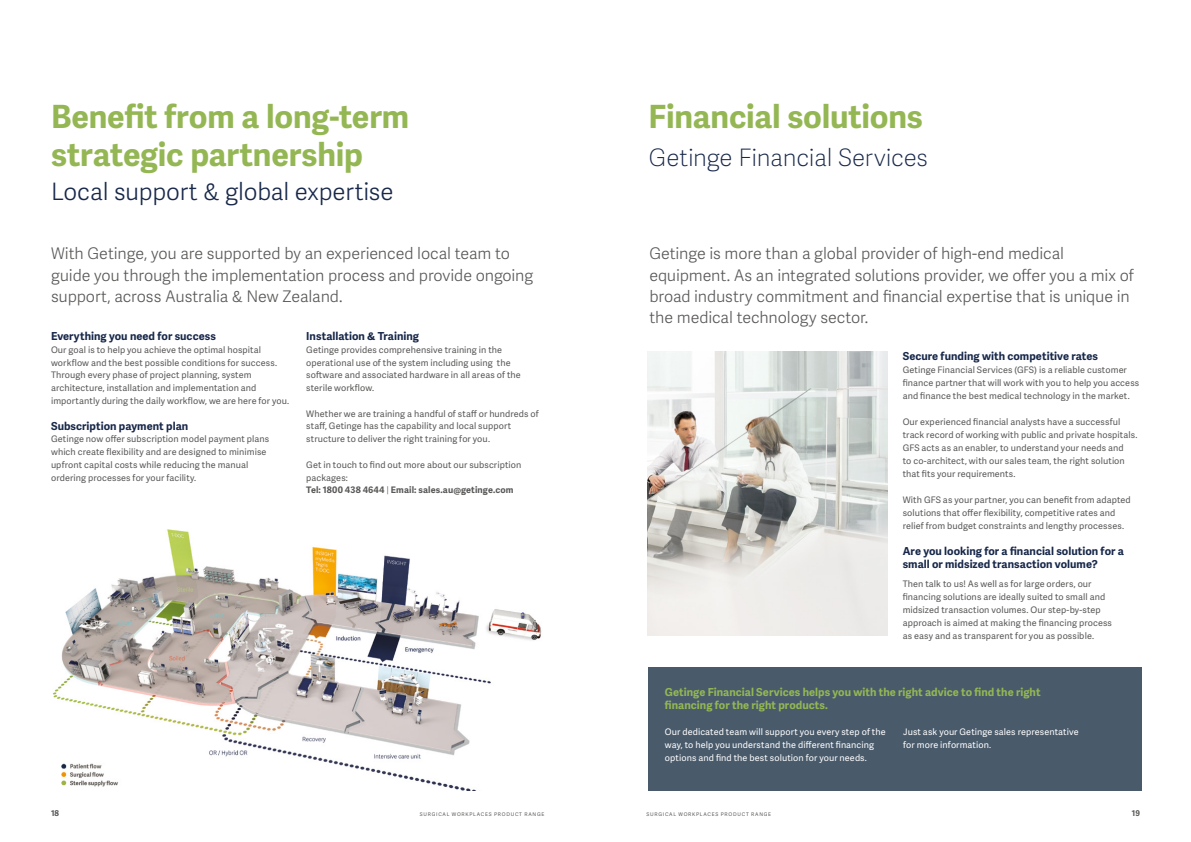
<style>
.page{position:relative;width:1191px;height:842px;background:#fff}
.page>*{position:absolute;margin:0;border:0;box-sizing:border-box;transform-origin:0 0}
.t1{font:700 32px/38.3px "Adelle Sans";letter-spacing:-.005em;color:#94b754}
.t2{font:300 24px "Adelle Sans";letter-spacing:-.01em;color:#18284a}
.t3{font:100 24px "Adelle Sans";letter-spacing:-.01em;color:#18284a}
.t4{font:300 16px/21.3px "Adelle Sans";letter-spacing:-.005em;color:#595857}
.t5{font:700 11px/13px "Adelle Sans";letter-spacing:.005em;color:#18284a}
.t6{font:700 11px/13px "Adelle Sans";letter-spacing:.005em;color:#94b754}
.t7{font:9px/12.8px "Adelle Sans";letter-spacing:.01em;color:#595857}
.t8{font:9px/13px "Adelle Sans";letter-spacing:.01em;color:#fff}
.t9{font:700 8px "Adelle Sans";color:#595857}
.t10{font:5px "Adelle Sans";letter-spacing:.15em;color:#595857}
.s1{font-weight:700}
.s2{font-weight:300}
</style>
<div class="page">
<img style="left:53px;top:529px;width:489px;height:262px">
<div style="left:648px;top:668px;width:493px;height:123px;background:#495a6b"></div>
<img style="left:648px;top:351px;width:239px;height:284px">
<h1 class="t1" style="left:51px;top:98px;width:359px">Benefit from a long-term strategic partnership</h1>
<h2 class="t2" style="left:51px;top:177px;width:344px">Local support &amp; global expertise</h2>
<h3 class="t4" style="left:51px;top:244px;width:484px">With Getinge, you are supported by an experienced local team to guide you through the implementation process and provide ongoing support, across Australia &amp; New Zealand.</h3>
<p class="t5" style="left:306px;top:330px;width:114px">Installation &amp; Training</p>
<p class="t7" style="left:306px;top:344px;width:216px">Getinge provides comprehensive training in the operational use of the system including using the software and associated hardware in all areas of the sterile workflow.</p>
<p class="t7" style="left:306px;top:407px;width:234px">Whether we are training a handful of staff or hundreds of staff, Getinge has the capability and local support structure to deliver the right training for you.</p>
<p class="t7" style="left:306px;top:458px;width:217px">Get in touch to find out more about our subscription packages:<br><span class="s1">Tel: 1800 438 4644</span> <span class="s2">|</span> <span class="s1">Email: sales.au@getinge.com</span></p>
<p class="t5" style="left:51px;top:330px;width:166px">Everything you need for success</p>
<p class="t7" style="left:51px;top:344px;width:240px">Our goal is to help you achieve the optimal hospital workflow and the best possible conditions for success.<br>Through every phase of project planning, system architecture, installation and implementation and importantly during the daily workflow, we are here for you.</p>
<p class="t5" style="left:51px;top:419px;width:139px">Subscription payment plan</p>
<p class="t7" style="left:51px;top:433px;width:220px">Getinge now offer subscription model payment plans which create flexibility and are designed to minimise upfront capital costs while reducing the manual ordering processes for your facility.</p>
<h1 class="t1" style="left:648px;top:98px;width:276px">Financial solutions</h1>
<h2 class="t3" style="left:648px;top:143px;width:281px">Getinge Financial Services</h2>
<h3 class="t4" style="left:649px;top:244px;width:486px">Getinge is more than a global provider of high-end medical equipment. As an integrated solutions provider, we offer you a mix of broad industry commitment and financial expertise that is unique in the medical technology sector.</h3>
<p class="t5" style="left:902px;top:350px;width:197px">Secure funding with competitive rates</p>
<p class="t7" style="left:902px;top:363px;width:238px">Getinge Financial Services (GFS) is a reliable customer finance partner that will work with you to help you access and finance the best medical technology in the market.</p>
<p class="t7" style="left:902px;top:415px;width:236px">Our experienced financial analysts have a successful track record of working with public and private hospitals.<br>GFS acts as an enabler, to understand your needs and<br>to co-architect, with our sales team, the right solution that fits your requirements.</p>
<p class="t7" style="left:902px;top:493px;width:230px">With GFS as your partner, you can benefit from adapted solutions that offer flexibility, competitive rates and relief from budget constraints and lengthy processes.</p>
<p class="t5" style="left:902px;top:545px;width:223px">Are you looking for a financial solution for a small or midsized transaction volume?</p>
<p class="t7" style="left:902px;top:577px;width:211px">Then talk to us! As well as for large orders, our financing solutions are ideally suited to small and midsized transaction volumes. Our step-by-step approach is aimed at making the financing process as easy and as transparent for you as possible.</p>
<p class="t6" style="left:665px;top:686px;width:377px">Getinge Financial Services helps you with the right advice to find the right financing for the right products.</p>
<p class="t8" style="left:665px;top:725px;width:222px">Our dedicated team will support you every step of the way, to help you understand the different financing options and find the best solution for your needs.</p>
<p class="t8" style="left:903px;top:725px;width:177px">Just ask your Getinge sales representative for more information.</p>
<p class="t9" style="left:51px;top:809px;width:10px">18</p>
<p class="t10" style="left:420px;top:812px;width:126px">SURGICAL WORKPLACES PRODUCT RANGE</p>
<p class="t10" style="left:646px;top:812px;width:126px">SURGICAL WORKPLACES PRODUCT RANGE</p>
<p class="t9" style="left:1131px;top:809px;width:10px">19</p>
</div>
